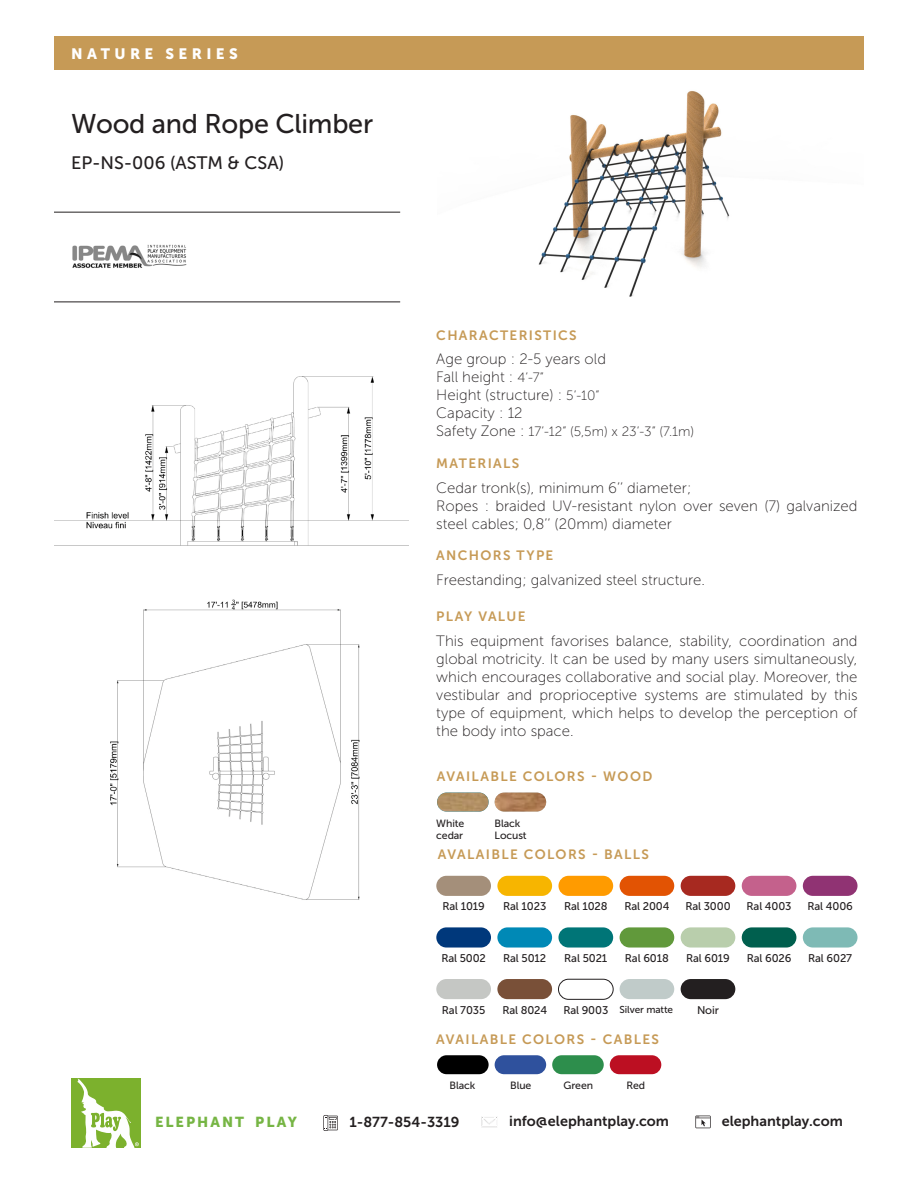
<style>
.page{position:relative;width:918px;height:1188px;background:#fff}
.page>*{position:absolute;margin:0;border:0;box-sizing:border-box;transform-origin:0 0}
.t1{font:27px "Museo Sans 500";letter-spacing:-.01em;color:#231f20}
.t2{font:18px "Museo Sans 500";color:#231f20}
.t3{font:15px/18px "Museo Sans 100";color:#231f20}
.t4{font:15px "Museo Sans 900";letter-spacing:.29em;color:#fff}
.t5{font:14.4px "Museo Sans 700";color:#231f20}
.t6{font:14.4px "Museo Sans 900";letter-spacing:.14em;color:#76b544}
.t7{font:13.5px "Museo Sans 700";letter-spacing:.1em;color:#c69a56}
.t8{font:13.5px "Museo Sans 100";color:#231f20}
.t9{font:11.1px "Museo Sans 500";letter-spacing:-.01em;color:#231f20}
.t10{font:10.5px/12px "Museo Sans 500";letter-spacing:-.01em;color:#231f20}
.t11{font:10.05px "Museo Sans 500";letter-spacing:-.01em;color:#231f20}
.s1{font-size:13.5px}
.s2{font-size:15px}
</style>
<div class="page">
<div style="left:71px;top:1079px;width:70px;height:69px;background:#7cb12d"></div>
<svg style="left:77px;top:1079px;width:62px;height:69px"></svg>
<svg style="left:481px;top:1117px;width:16px;height:11px"></svg>
<svg style="left:323px;top:1115px;width:15px;height:16px"></svg>
<svg style="left:695px;top:1116px;width:16px;height:12px"></svg>
<img style="left:72px;top:244px;width:115px;height:24px">
<div style="left:54px;top:36px;width:810px;height:34px;background:#c69a56"></div>
<hr style="left:54px;top:212px;width:346px;height:1px;background:#231f20">
<hr style="left:54px;top:302px;width:346px;height:1px;background:#231f20">
<img style="left:538px;top:90px;width:192px;height:207px">
<div style="left:437px;top:1055px;width:52px;height:19px;background:#000;border-radius:9px"></div>
<div style="left:495px;top:1055px;width:51px;height:19px;background:#2f519d;border-radius:9px"></div>
<div style="left:552px;top:1055px;width:52px;height:19px;background:#2d8e4c;border-radius:9px"></div>
<div style="left:610px;top:1055px;width:51px;height:19px;background:#bc0f22;border-radius:9px"></div>
<div style="left:558px;top:979px;width:55px;height:21px;border:1px solid #231f20;border-radius:10px"></div>
<div style="left:742px;top:927px;width:54px;height:21px;background:#005f4e;border-radius:10px"></div>
<div style="left:742px;top:876px;width:54px;height:20px;background:#c4618c;border-radius:10px"></div>
<div style="left:436px;top:979px;width:55px;height:20px;background:#c5c7c4;border-radius:10px"></div>
<div style="left:436px;top:876px;width:55px;height:20px;background:#a48f7a;border-radius:10px"></div>
<div style="left:681px;top:876px;width:54px;height:20px;background:#a72920;border-radius:10px"></div>
<div style="left:497px;top:876px;width:55px;height:20px;background:#f7b500;border-radius:10px"></div>
<div style="left:558px;top:927px;width:55px;height:21px;background:#007577;border-radius:10px"></div>
<div style="left:803px;top:876px;width:55px;height:20px;background:#903373;border-radius:10px"></div>
<div style="left:436px;top:927px;width:55px;height:21px;background:#00387b;border-radius:10px"></div>
<div style="left:497px;top:979px;width:55px;height:20px;background:#795038;border-radius:10px"></div>
<div style="left:620px;top:927px;width:54px;height:21px;background:#61993b;border-radius:10px"></div>
<div style="left:620px;top:876px;width:54px;height:20px;background:#e25303;border-radius:10px"></div>
<div style="left:681px;top:979px;width:54px;height:20px;background:#231f20;border-radius:10px"></div>
<div style="left:497px;top:927px;width:55px;height:21px;background:#0089b6;border-radius:10px"></div>
<div style="left:620px;top:979px;width:54px;height:20px;background:#c0cbc9;border-radius:10px"></div>
<div style="left:558px;top:876px;width:55px;height:20px;background:#ff9b00;border-radius:10px"></div>
<div style="left:803px;top:927px;width:55px;height:21px;background:#7ebab5;border-radius:10px"></div>
<div style="left:681px;top:927px;width:54px;height:21px;background:#b9ceac;border-radius:10px"></div>
<img style="left:437px;top:793px;width:52px;height:19px;border-radius:9px">
<img style="left:495px;top:793px;width:51px;height:19px;border-radius:9px">
<img style="left:54px;top:376px;width:354px;height:170px">
<img style="left:110px;top:599px;width:250px;height:301px">
<p class="t4" style="left:71px;top:45px;width:168px">NATURE SERIES</p>
<p class="t1" style="left:71px;top:109px;width:303px">Wood and Rope Climber</p>
<p class="t2" style="left:71px;top:153px;width:214px">EP-NS-006 (ASTM &amp; CSA)</p>
<p class="t7" style="left:436px;top:327px;width:142px">CHARACTERISTICS</p>
<p class="t3" style="left:436px;top:350px;width:171px">Age group : 2-5 years old</p>
<p class="t3" style="left:436px;top:368px;width:109px">Fall height : <span class="s1">4’-7”</span></p>
<p class="t3" style="left:436px;top:386px;width:165px">Height (structure) : <span class="s1">5’-10”</span></p>
<p class="t3" style="left:436px;top:404px;width:88px">Capacity : 12</p>
<p class="t8" style="left:436px;top:425px;width:260px"><span class="s2">Safety Zone :</span> 17’-12” (5,5m) x 23’-3” (7.1m)</p>
<p class="t7" style="left:436px;top:456px;width:85px">MATERIALS</p>
<p class="t3" style="left:436px;top:479px;width:257px">Cedar tronk(s), minimum 6’’ diameter;</p>
<p class="t3" style="left:436px;top:497px;width:423px">Ropes : braided UV-resistant nylon over seven (7) galvanized steel cables; 0,8’’ (20mm) diameter</p>
<p class="t7" style="left:436px;top:548px;width:119px">ANCHORS TYPE</p>
<p class="t3" style="left:436px;top:571px;width:270px">Freestanding; galvanized steel structure.</p>
<p class="t7" style="left:436px;top:609px;width:91px">PLAY VALUE</p>
<p class="t3" style="left:436px;top:632px;width:423px;text-align:justify">This equipment favorises balance, stability, coordination and global motricity. It can be used by many users simultaneously, which encourages collaborative and social play. Moreover, the vestibular and proprioceptive systems are stimulated by this type of equipment, which helps to develop the perception of the body into space.</p>
<p class="t7" style="left:437px;top:769px;width:217px">AVAILABLE COLORS - WOOD</p>
<p class="t10" style="left:436px;top:817px;width:30px">White cedar</p>
<p class="t10" style="left:495px;top:817px;width:34px">Black<br>Locust</p>
<p class="t7" style="left:438px;top:847px;width:213px">AVALAIBLE COLORS - BALLS</p>
<p class="t9" style="left:442px;top:901px;width:44px">Ral 1019</p>
<p class="t9" style="left:503px;top:901px;width:45px">Ral 1023</p>
<p class="t9" style="left:685px;top:901px;width:47px">Ral 3000</p>
<p class="t9" style="left:564px;top:901px;width:45px">Ral 1028</p>
<p class="t9" style="left:624px;top:901px;width:47px">Ral 2004</p>
<p class="t9" style="left:747px;top:901px;width:47px">Ral 4003</p>
<p class="t9" style="left:807px;top:901px;width:47px">Ral 4006</p>
<p class="t9" style="left:441px;top:952px;width:46px">Ral 5002</p>
<p class="t9" style="left:503px;top:952px;width:45px">Ral 5012</p>
<p class="t9" style="left:564px;top:952px;width:45px">Ral 5021</p>
<p class="t9" style="left:625px;top:952px;width:45px">Ral 6018</p>
<p class="t9" style="left:686px;top:952px;width:45px">Ral 6019</p>
<p class="t9" style="left:808px;top:952px;width:45px">Ral 6027</p>
<p class="t9" style="left:747px;top:952px;width:46px">Ral 6026</p>
<p class="t9" style="left:442px;top:1004px;width:45px">Ral 7035</p>
<p class="t9" style="left:502px;top:1004px;width:46px">Ral 8024</p>
<p class="t9" style="left:563px;top:1004px;width:46px">Ral 9003</p>
<p class="t11" style="left:620px;top:1004px;width:55px">Silver matte</p>
<p class="t9" style="left:697px;top:1004px;width:24px">Noir</p>
<p class="t7" style="left:436px;top:1032px;width:224px">AVAILABLE COLORS - CABLES</p>
<p class="t10" style="left:450px;top:1079px;width:27px">Black</p>
<p class="t10" style="left:510px;top:1079px;width:23px">Blue</p>
<p class="t10" style="left:564px;top:1079px;width:31px">Green</p>
<p class="t10" style="left:627px;top:1079px;width:20px">Red</p>
<p class="t6" style="left:155px;top:1114px;width:144px">ELEPHANT PLAY</p>
<p class="t5" style="left:350px;top:1114px;width:112px">1-877-854-3319</p>
<p class="t5" style="left:509px;top:1113px;width:161px">info@elephantplay.com</p>
<p class="t5" style="left:722px;top:1113px;width:123px">elephantplay.com</p>
</div>
